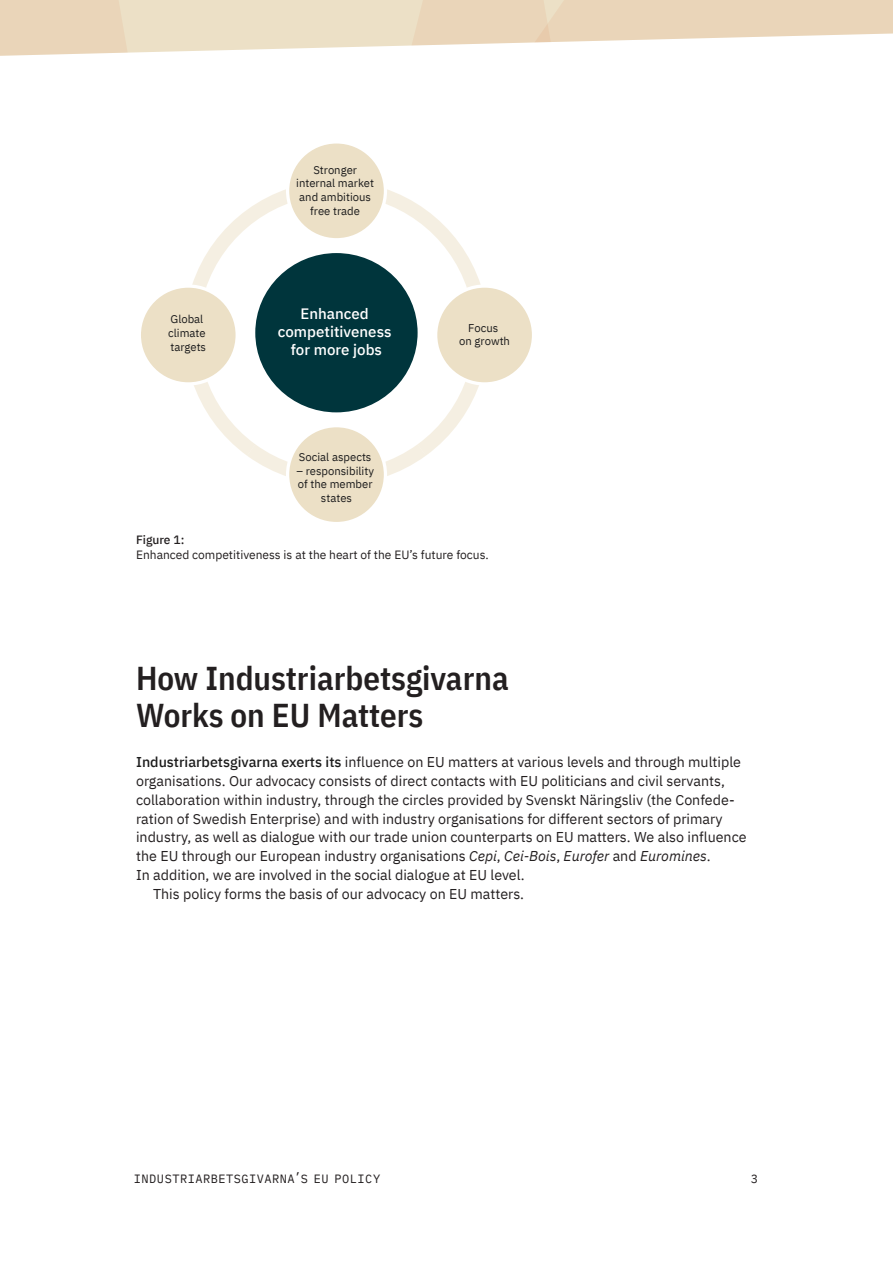
<style>
.page{position:relative;width:893px;height:1263px;background:#fff}
.page>*{position:absolute;margin:0;border:0;box-sizing:border-box;transform-origin:0 0}
.t1{font:600 33px/37.5px "IBM Plex Sans Cond";color:#231f20}
.t2{font:500 15px/18px "IBM Plex Sans";color:#fff;text-align:center}
.t3{font:14.25px/18.8px "IBM Plex Sans";color:#231f20}
.t4{font:12px/15px "IBM Plex Sans";color:#231f20}
.t5{font:12px "IBM Plex Mono";letter-spacing:.04em;color:#231f20}
.t6{font:11.25px/13.5px "IBM Plex Sans";color:#1c1c1c;text-align:center}
.s1{font-weight:500}
.s2{font-weight:500;color:#1c1c1c}
.s3{font-style:italic}
</style>
<div class="page">
<svg style="left:0;top:0;width:893px;height:56px"></svg>
<svg style="left:192px;top:189px;width:288px;height:287px"></svg>
<div style="left:254px;top:251px;width:165px;height:163px;background:#00353c;border-radius:50%"></div>
<div style="left:288px;top:142px;width:97px;height:98px;background:#ece0c6;border-radius:50%"></div>
<div style="left:286px;top:140px;width:101px;height:101px;border:3px solid #fff;border-radius:50%"></div>
<div style="left:436px;top:286px;width:97px;height:98px;background:#ece0c6;border-radius:50%"></div>
<div style="left:434px;top:284px;width:101px;height:102px;border:3px solid #fff;border-radius:50%"></div>
<div style="left:288px;top:426px;width:97px;height:97px;background:#ece0c6;border-radius:50%"></div>
<div style="left:286px;top:424px;width:101px;height:101px;border:3px solid #fff;border-radius:50%"></div>
<div style="left:139px;top:286px;width:98px;height:98px;background:#ece0c6;border-radius:50%"></div>
<div style="left:138px;top:284px;width:101px;height:102px;border:3px solid #fff;border-radius:50%"></div>
<p class="t6" style="left:168px;top:312px;width:40px;text-align:left">Global climate targets</p>
<p class="t6" style="left:296px;top:162px;width:79px">Stronger internal market and ambitious free trade</p>
<p class="t2" style="left:278px;top:304px;width:115px">Enhanced competitiveness for more jobs</p>
<p class="t6" style="left:299px;top:449px;width:74px">Social aspects</p>
<p class="t6" style="left:296px;top:463px;width:79px">– responsibility of the member states</p>
<p class="t6" style="left:459px;top:320px;width:52px">Focus<br>on growth</p>
<p class="t4" style="left:136px;top:531px;width:354px"><span class="s1">Figure 1:<br></span>Enhanced competitiveness is at the heart of the EU’s future focus.</p>
<p class="t1" style="left:136px;top:657px;width:374px">How Industriarbetsgivarna<br>Works on EU Matters</p>
<p class="t3" style="left:136px;top:752px;width:612px"><span class="s2">Industriarbetsgivarna exerts its</span> influence on EU matters at various levels and through multiple organisations. Our advocacy consists of direct contacts with EU politicians and civil servants, collaboration within industry, through the circles provided by Svenskt Näringsliv (the Confede&shy;ration of Swedish Enterprise) and with industry organisations for different sectors of primary industry, as well as dialogue with our trade union counterparts on EU matters. We also influence the EU through our European industry organisations <span class="s3">Cepi</span>, <span class="s3">Cei-Bois</span>, <span class="s3">Eurofer</span> and <span class="s3">Euromines</span>.<br>In addition, we are involved in the social dialogue at EU level.</p>
<p class="t3" style="left:153px;top:883px;width:373px">This policy forms the basis of our advocacy on EU matters.</p>
<p class="t5" style="left:134px;top:1169px;width:248px">INDUSTRIARBETSGIVARNA’S EU POLICY</p>
<p class="t5" style="left:751px;top:1169px;width:9px">3</p>
</div>
